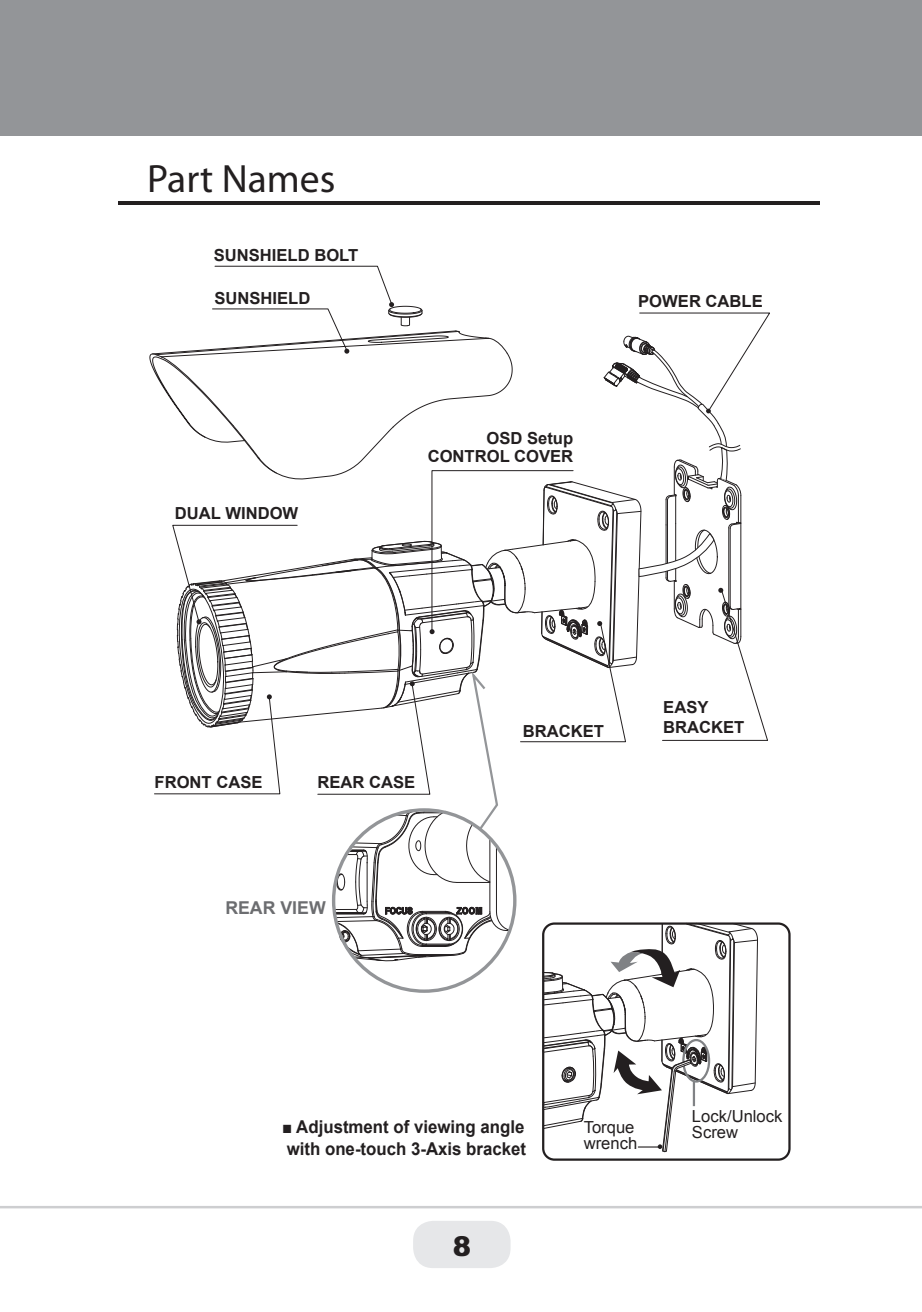
<style>
.page{position:relative;width:922px;height:1312px;background:#fff}
.page>*{position:absolute;margin:0;border:0;box-sizing:border-box;transform-origin:0 0}
.t1{font:39.5px "Candara";color:#231f20}
.t2{font:900 27.5px "Arial";color:#231f20}
.t3{font:700 17.75px/22.2px "Arial";color:#231f20;scale:.95 1}
.t4{font:700 17.75px "Arial";color:#6c6d70}
.t5{font:700 16.5px/18px "Arial";color:#231f20;text-align:right}
.t6{font:16.5px/15.8px "Arial";color:#231f20}
</style>
<div class="page">
<hr style="left:118px;top:201px;width:702px;height:4px;background:#231f20">
<svg style="left:149px;top:266px;width:622px;height:967px"></svg>
<div style="left:0;top:0;width:922px;height:136px;background:#939598"></div>
<hr style="left:0;top:1206px;width:922px;height:2px;background:#cdced0">
<div style="left:413px;top:1221px;width:98px;height:47px;background:#e6e7e9;border-radius:20px"></div>
<h1 class="t1" style="left:147px;top:154px;width:190px">Part Names</h1>
<p class="t5" style="left:214px;top:247px;width:146px">SUNSHIELD BOLT</p>
<p class="t5" style="left:214px;top:290px;width:97px">SUNSHIELD</p>
<p class="t5" style="left:175px;top:504px;width:125px">DUAL WINDOW</p>
<p class="t5" style="left:428px;top:429px;width:147px">OSD Setup<br>CONTROL COVER</p>
<p class="t5" style="left:638px;top:292px;width:126px">POWER CABLE</p>
<p class="t5" style="left:155px;top:773px;width:109px">FRONT CASE</p>
<p class="t5" style="left:317px;top:774px;width:99px">REAR CASE</p>
<p class="t4" style="left:225px;top:896px;width:102px">REAR VIEW</p>
<p class="t5" style="left:523px;top:723px;width:83px">BRACKET</p>
<p class="t5" style="left:663px;top:697px;width:83px;line-height:20px;text-align:left">EASY<br>BRACKET</p>
<p class="t3" style="left:282px;top:1116px;width:259px">■ Adjustment of viewing angle with one-touch 3-Axis bracket</p>
<p class="t6" style="left:584px;top:1119px;width:55px">Torque wrench</p>
<p class="t6" style="left:692px;top:1109px;width:92px">Lock/Unlock<br>Screw</p>
<h2 class="t2" style="left:453px;top:1228px;width:20px">8</h2>
</div>
